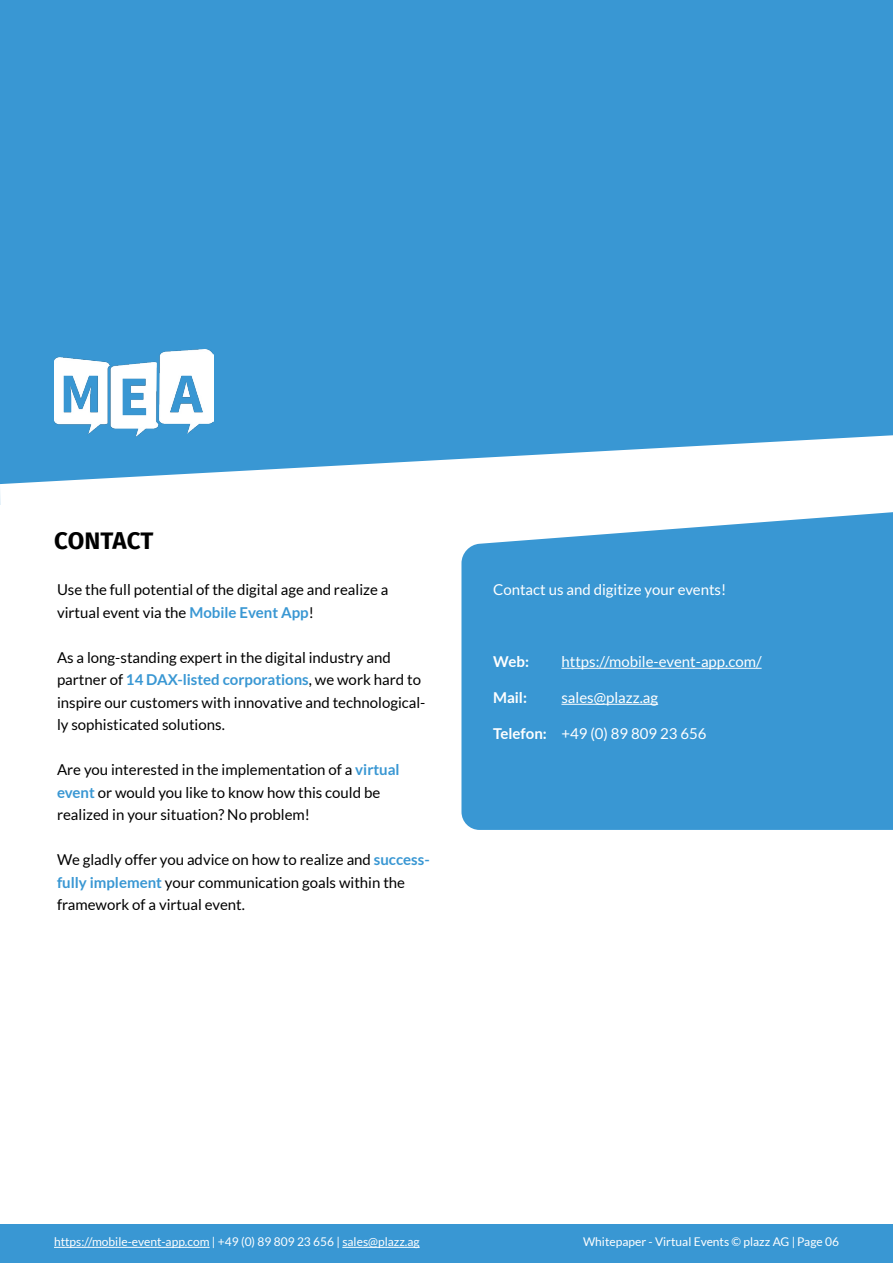
<style>
.page{position:relative;width:893px;height:1263px;background:#fff}
.page>*{position:absolute;margin:0;border:0;box-sizing:border-box;transform-origin:0 0}
.t1{font:700 24px "Fira Sans";color:#000}
.t2{font:15px/22.5px "Lato";color:#000}
.t3{font:15px "Lato";color:#fff}
.t4{font:700 15px "Lato";color:#fff}
.t5{font:12px "Lato";color:#fff}
.s1{font-weight:700;color:#3997d3}
.s2{font-weight:700}
</style>
<div class="page">
<div style="left:0;top:1224px;width:893px;height:39px;background:#3997d3"></div>
<hr style="left:54px;top:1247px;width:156px;height:1px;background:#fff">
<hr style="left:342px;top:1247px;width:78px;height:1px;background:#fff">
<div style="left:0;top:0;width:893px;height:504px;background:#3997d3"></div>
<svg style="left:0;top:435px;width:893px;height:70px;fill:#fff"></svg>
<img style="left:54px;top:350px;width:159px;height:86px">
<svg style="left:461px;top:503px;width:432px;height:327px;background:#499fd6"></svg>
<hr style="left:561px;top:668px;width:201px;height:1px;background:#fff">
<hr style="left:561px;top:704px;width:97px;height:1px;background:#fff">
<h1 class="t1" style="left:54px;top:521px;width:101px">CONTACT</h1>
<p class="t2" style="left:57px;top:578px;width:333px">Use the full potential of the digital age and realize a virtual event via the <span class="s1">Mobile Event App</span>!</p>
<p class="t2" style="left:57px;top:646px;width:370px">As a long-standing expert in the digital industry and partner of <span class="s1">14 DAX-listed corporations</span>, we work hard to inspire our customers with innovative and technological&shy;ly sophisticated solutions.</p>
<p class="t2" style="left:57px;top:758px;width:344px">Are you interested in the implementation of a <span class="s1">virtual event</span> or would you like to know how this could be realized in your situation? No problem!</p>
<p class="t2" style="left:57px;top:848px;width:374px">We gladly offer you advice on how to realize and <span class="s1">success&shy;fully implement</span> your communication goals within the framework of a virtual event.</p>
<p class="t3" style="left:493px;top:581px;width:235px">Contact us and digitize your events!</p>
<p class="t4" style="left:493px;top:653px;width:37px">Web:</p>
<p class="t3" style="left:561px;top:653px;width:202px">https://mobile-event-app.com/</p>
<p class="t4" style="left:493px;top:689px;width:35px">Mail:</p>
<p class="t3" style="left:561px;top:689px;width:98px">sales@plazz.ag</p>
<p class="t3" style="left:493px;top:725px;width:215px"><span class="s2">Telefon:</span> +49 (0) 89 809 23 656</p>
<p class="t5" style="left:54px;top:1235px;width:367px">https://mobile-event-app.com | +49 (0) 89 809 23 656 | sales@plazz.ag</p>
<p class="t5" style="left:583px;top:1235px;width:257px">Whitepaper - Virtual Events © plazz AG | Page 06</p>
</div>
